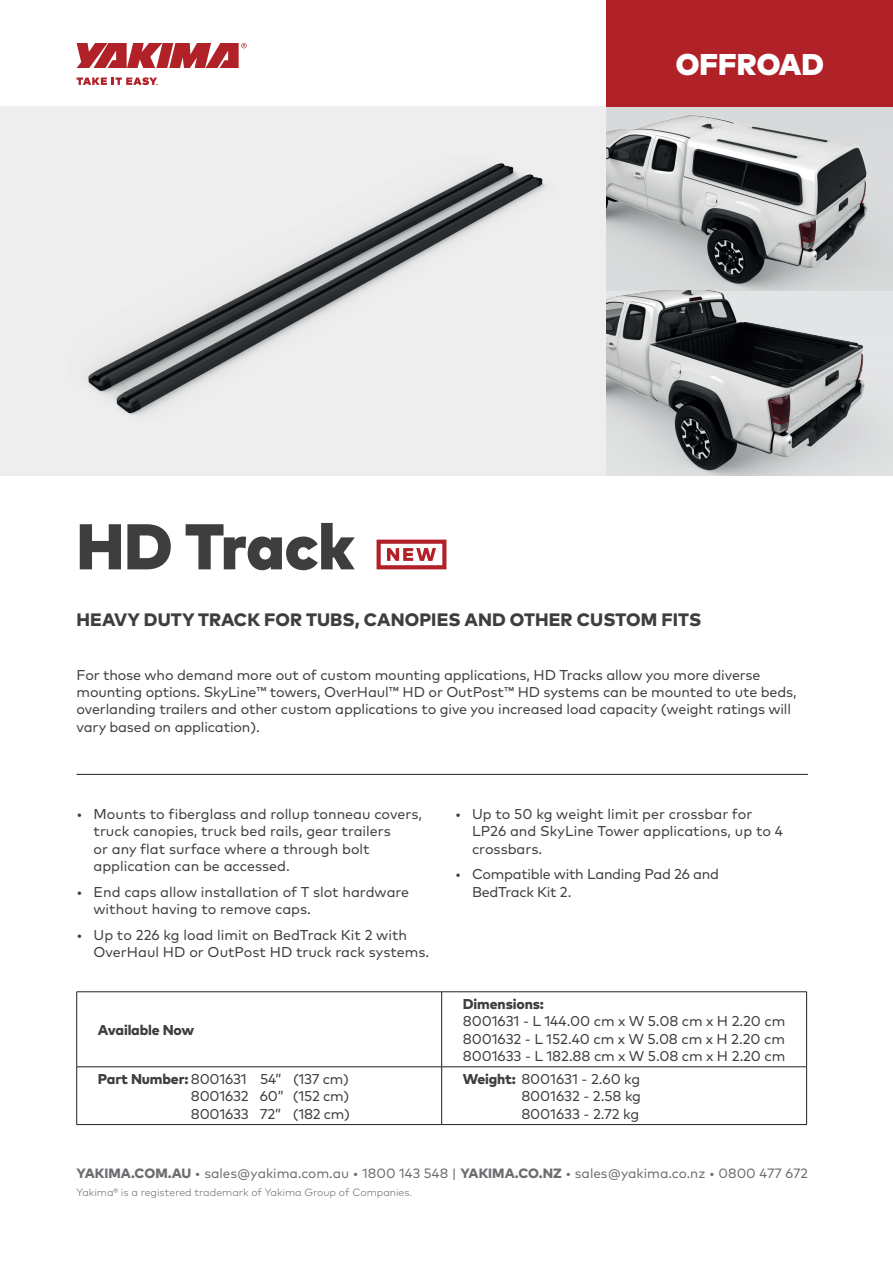
<style>
.page{position:relative;width:893px;height:1263px;background:#fff}
.page>*{position:absolute;margin:0;border:0;box-sizing:border-box;transform-origin:0 0}
.t1{font:900 64.5px "Mark OT";color:#3e3e3f}
.t2{font:900 30px "Mark OT";color:#fff}
.t3{font:800 18px "Mark OT";letter-spacing:.005em;color:#3e3e3f}
.t4{font:14.25px/17.2px "Mark OT";letter-spacing:-.01em;color:#3e3e3f}
.t5{font:800 14.25px "Mark OT";letter-spacing:-.01em;color:#3e3e3f}
.t6{font:13.5px "Mark OT";color:#6c6d70}
.t7{font:300 10.5px "Mark OT";color:#6c6d70}
.s1{font-weight:800}
</style>
<div class="page">
<svg style="left:77px;top:43px;width:170px;height:25px"></svg>
<svg style="left:77px;top:77px;width:81px;height:8px"></svg>
<hr style="left:77px;top:774px;width:731px;height:1px;background:#231f20">
<hr style="left:77px;top:991px;width:365px;height:1px;background:#231f20">
<hr style="left:76px;top:992px;width:1px;height:74px;background:#231f20">
<hr style="left:442px;top:991px;width:365px;height:1px;background:#231f20">
<hr style="left:441px;top:992px;width:1px;height:74px;background:#231f20">
<hr style="left:806px;top:992px;width:1px;height:74px;background:#231f20">
<hr style="left:77px;top:1066px;width:365px;height:1px;background:#231f20">
<hr style="left:76px;top:1067px;width:1px;height:57px;background:#231f20">
<hr style="left:442px;top:1066px;width:365px;height:1px;background:#231f20">
<hr style="left:441px;top:1067px;width:1px;height:57px;background:#231f20">
<hr style="left:806px;top:1067px;width:1px;height:57px;background:#231f20">
<hr style="left:77px;top:1124px;width:365px;height:1px;background:#231f20">
<hr style="left:442px;top:1124px;width:365px;height:1px;background:#231f20">
<div style="left:377px;top:540px;width:69px;height:29px;border:4px solid #b02128"></div>
<svg style="left:387px;top:548px;width:49px;height:13px"></svg>
<img style="left:0;top:106px;width:893px;height:370px">
<svg style="left:607px;top:291px;width:286px;height:185px;background:#98999b"></svg>
<div style="left:607px;top:0;width:286px;height:106px;background:#b02128"></div>
<h1 class="t1" style="left:77px;top:504px;width:279px">HD Track</h1>
<h2 class="t2" style="left:676px;top:44px;width:150px">OFFROAD</h2>
<p class="t3" style="left:77px;top:608px;width:626px">HEAVY DUTY TRACK FOR TUBS, CANOPIES AND OTHER CUSTOM FITS</p>
<p class="t4" style="left:77px;top:666px;width:722px">For those who demand more out of custom mounting applications, HD Tracks allow you more diverse mounting options. SkyLine™ towers, OverHaul™ HD or OutPost™ HD systems can be mounted to ute beds, overlanding trailers and other custom applications to give you increased load capacity (weight ratings will vary based on application).</p>
<p class="t4" style="left:94px;top:805px;width:330px;text-indent:-17px">• Mounts to fiberglass and rollup tonneau covers, truck canopies, truck bed rails, gear trailers<br>or any flat surface where a through bolt application can be accessed.</p>
<p class="t4" style="left:94px;top:883px;width:317px;text-indent:-17px">• End caps allow installation of T slot hardware without having to remove caps.</p>
<p class="t4" style="left:94px;top:926px;width:337px;text-indent:-17px">• Up to 226 kg load limit on BedTrack Kit 2 with<br>OverHaul HD or OutPost HD truck rack systems.</p>
<p class="t5" style="left:98px;top:1020px;width:98px">Available Now</p>
<p class="t4" style="left:472px;top:805px;width:313px;text-indent:-17px">• Up to 50 kg weight limit per crossbar for<br>LP26 and SkyLine Tower applications, up to 4 crossbars.</p>
<p class="t4" style="left:472px;top:865px;width:249px;text-indent:-17px">• Compatible with Landing Pad 26 and<br>BedTrack Kit 2.</p>
<p class="t5" style="left:463px;top:995px;width:83px">Dimensions:</p>
<p class="t4" style="left:463px;top:1012px;width:324px;text-align:justify">8001631 - L 144.00 cm x W 5.08 cm x H 2.20 cm 8001632 - L 152.40 cm x W 5.08 cm x H 2.20 cm 8001633 - L 182.88 cm x W 5.08 cm x H 2.20 cm</p>
<p class="t4" style="left:191px;top:1070px;width:161px;text-align:justify;text-indent:-93px"><span class="s1">Part Number:</span> 8001631 54” (137 cm)<br>8001632 60” (152 cm)<br>8001633 72” (182 cm)</p>
<p class="t4" style="left:521px;top:1070px;width:121px;text-align:justify;text-indent:-58px"><span class="s1">Weight:</span> 8001631 - 2.60 kg 8001632 - 2.58 kg 8001633 - 2.72 kg</p>
<p class="t6" style="left:77px;top:1165px;width:733px"><span class="s1">YAKIMA.COM.AU</span> • sales@yakima.com.au • 1800 143 548 | <span class="s1">YAKIMA.CO.NZ</span> • sales@yakima.co.nz • 0800 477 672</p>
<p class="t7" style="left:77px;top:1185px;width:337px">Yakima® is a registered trademark of Yakima Group of Companies.</p>
</div>
